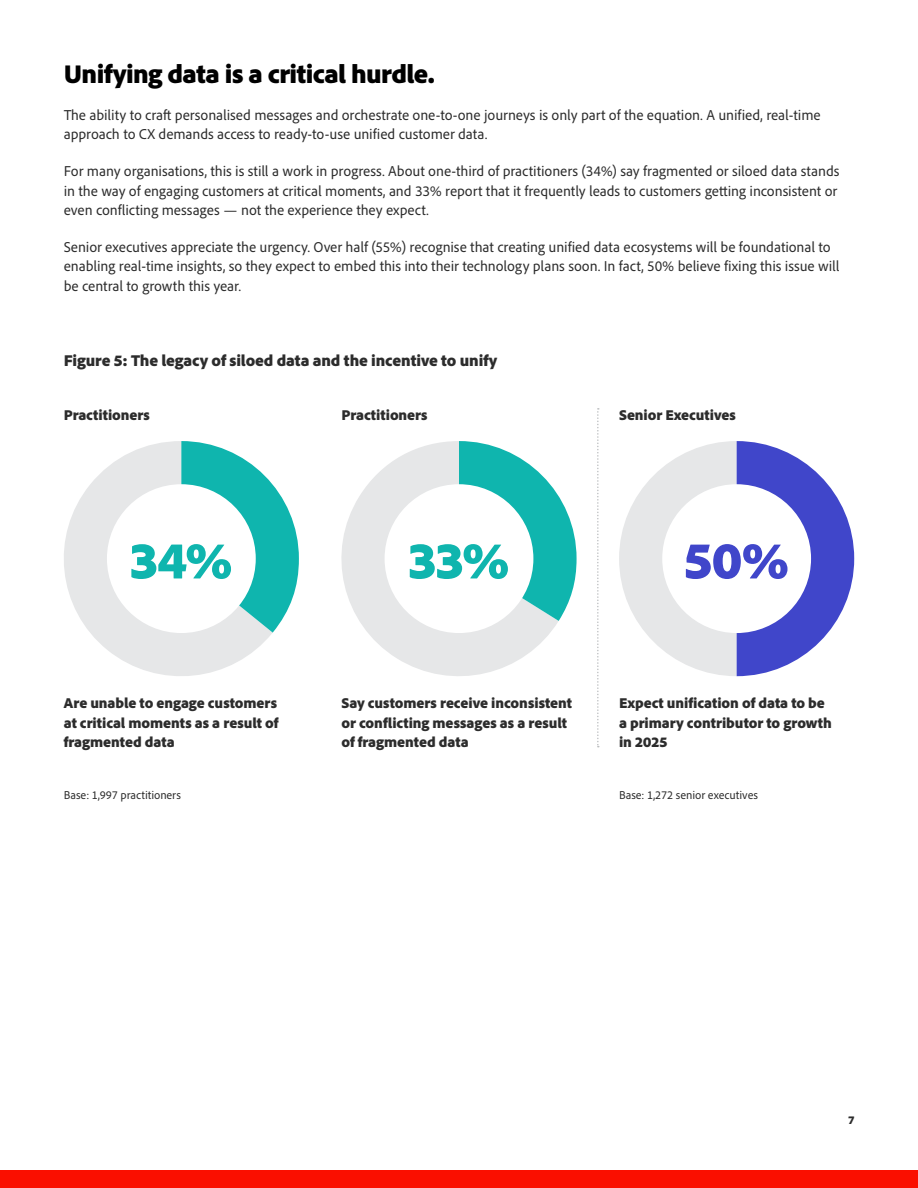
<style>
.page{position:relative;width:918px;height:1188px;background:#fff}
.page>*{position:absolute;margin:0;border:0;box-sizing:border-box;transform-origin:0 0}
.t1{font:900 54px "Adobe Clean";color:#0fb5ae}
.t2{font:900 54px "Adobe Clean";color:#4046ca}
.t3{font:900 27px "Adobe Clean";letter-spacing:-.02em;color:#000}
.t4{font:900 16.5px "Adobe Clean";letter-spacing:-.005em;color:#2c2c2c}
.t5{font:15px/19.5px "Adobe Clean UX";letter-spacing:-.01em;color:#2c2c2c}
.t6{font:900 15px/19.5px "Adobe Clean";color:#2c2c2c}
.t7{font:12px "Adobe Clean UX";letter-spacing:-.01em;color:#2c2c2c}
.t8{font:900 12px "Adobe Clean";color:#2c2c2c}
</style>
<div class="page">
<div style="left:0;top:1171px;width:918px;height:17px;background:#fa0f00"></div>
<svg style="left:619px;top:441px;width:235px;height:235px"></svg>
<svg style="left:341px;top:441px;width:217px;height:235px;fill:#e6e7e8"></svg>
<svg style="left:459px;top:441px;width:118px;height:180px"></svg>
<div style="left:385px;top:484px;width:148px;height:149px;background:#fff;border-radius:50%"></div>
<div style="left:662px;top:484px;width:149px;height:149px;background:#fff;border-radius:50%"></div>
<svg style="left:64px;top:441px;width:208px;height:235px;fill:#e6e7e8"></svg>
<svg style="left:181px;top:441px;width:118px;height:192px"></svg>
<div style="left:107px;top:484px;width:149px;height:149px;background:#fff;border-radius:50%"></div>
<svg style="left:597px;top:408px;width:2px;height:339px"></svg>
<h2 class="t3" style="left:64px;top:56px;width:372px">Unifying data is a critical hurdle.</h2>
<p class="t5" style="left:64px;top:105px;width:759px">The ability to craft personalised messages and orchestrate one-to-one journeys is only part of the equation. A unified, real-time approach to CX demands access to ready-to-use unified customer data.</p>
<p class="t5" style="left:64px;top:161px;width:777px">For many organisations, this is still a work in progress. About one-third of practitioners (34%) say fragmented or siloed data stands in the way of engaging customers at critical moments, and 33% report that it frequently leads to customers getting inconsistent or even conflicting messages — not the experience they expect.</p>
<p class="t5" style="left:64px;top:236px;width:777px">Senior executives appreciate the urgency. Over half (55%) recognise that creating unified data ecosystems will be foundational to enabling real-time insights, so they expect to embed this into their technology plans soon. In fact, 50% believe fixing this issue will be central to growth this year.</p>
<p class="t4" style="left:64px;top:350px;width:435px">Figure 5: The legacy of siloed data and the incentive to unify</p>
<p class="t6" style="left:64px;top:404px;width:88px">Practitioners</p>
<p class="t6" style="left:341px;top:404px;width:88px">Practitioners</p>
<p class="t6" style="left:619px;top:404px;width:118px">Senior Executives</p>
<h1 class="t1" style="left:130px;top:524px;width:105px">34%</h1>
<h1 class="t1" style="left:408px;top:524px;width:104px">33%</h1>
<h1 class="t2" style="left:684px;top:524px;width:108px">50%</h1>
<p class="t6" style="left:64px;top:693px;width:216px;text-align:justify">Are unable to engage customers at critical moments as a result of fragmented data</p>
<p class="t6" style="left:341px;top:693px;width:232px">Say customers receive inconsistent or conflicting messages as a result of fragmented data</p>
<p class="t6" style="left:619px;top:693px;width:214px">Expect unification of data to be a primary contributor to growth in 2025</p>
<p class="t7" style="left:64px;top:787px;width:119px">Base: 1,997 practitioners</p>
<p class="t7" style="left:619px;top:787px;width:141px">Base: 1,272 senior executives</p>
<p class="t8" style="left:848px;top:1112px;width:7px">7</p>
</div>
